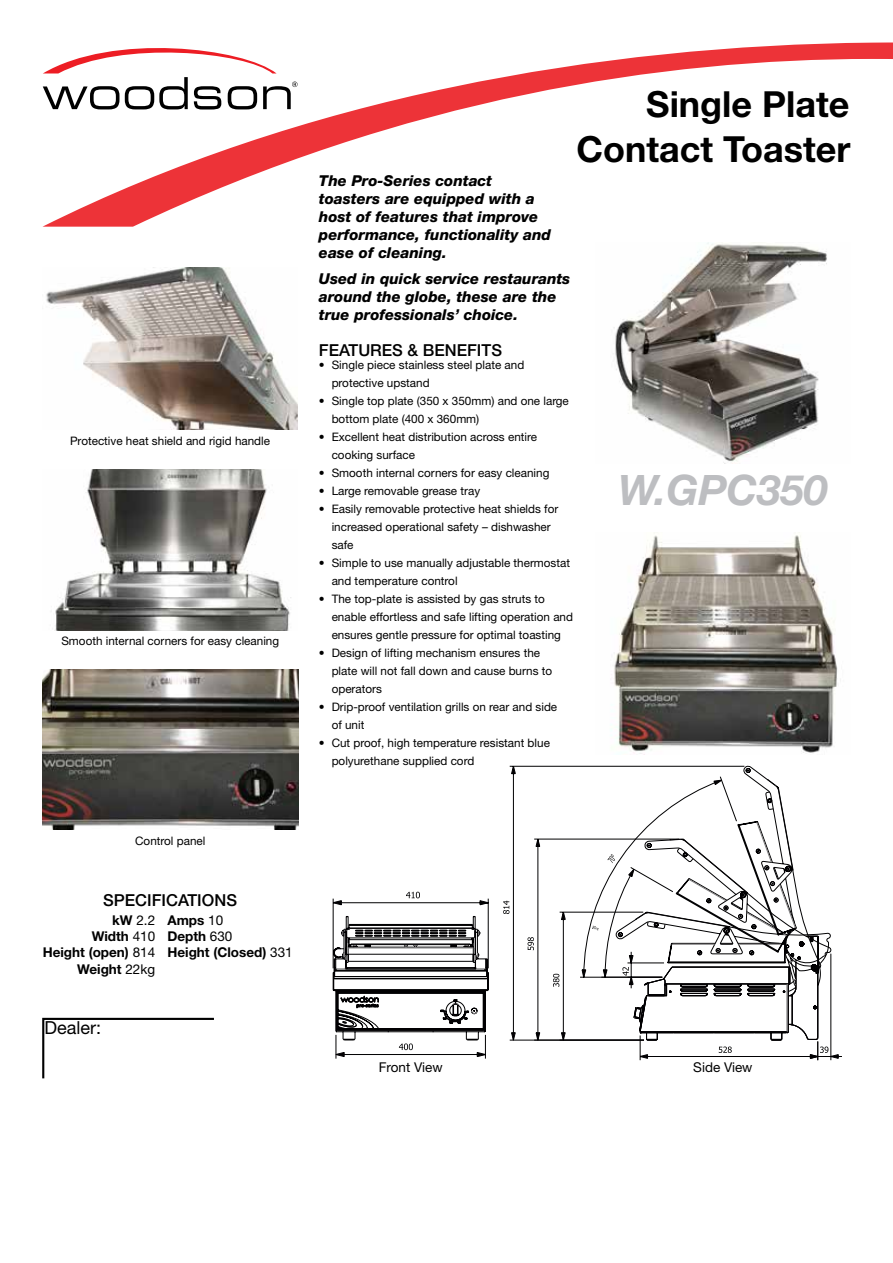
<style>
.page{position:relative;width:893px;height:1263px;background:#fff}
.page>*{position:absolute;margin:0;border:0;box-sizing:border-box;transform-origin:0 0}
.t1{font:italic 700 42px "Helvetica Neue";color:#bdbec1}
.t2{font:700 36px "Helvetica Neue";color:#000}
.t3{font:18px "Helvetica Neue";color:#000}
.t4{font:500 16.5px "Helvetica Neue";color:#000}
.t5{font:italic 800 15px/18px "Helvetica Neue";color:#000}
.t6{font:700 13.5px/16.2px "Helvetica Neue";color:#000;text-align:right}
.t7{font:13.5px "Helvetica Neue";color:#000}
.t8{font:11.7px/18px "Helvetica Neue";color:#000}
.s1{font-weight:400}
</style>
<div class="page">
<svg style="left:43px;top:42px;width:850px;height:185px"></svg>
<svg style="left:43px;top:48px;width:255px;height:61px"></svg>
<svg style="left:42px;top:1017px;width:172px;height:62px"></svg>
<img style="left:46px;top:268px;width:252px;height:161px">
<img style="left:55px;top:469px;width:236px;height:162px">
<img style="left:613px;top:242px;width:214px;height:222px">
<img style="left:614px;top:535px;width:224px;height:219px">
<svg style="left:333px;top:892px;width:155px;height:167px"></svg>
<svg style="left:509px;top:766px;width:236px;height:274px"></svg>
<svg style="left:503px;top:901px;width:6px;height:13px"></svg>
<svg style="left:527px;top:776px;width:315px;height:284px"></svg>
<img style="left:42px;top:669px;width:256px;height:160px">
<p class="t8" style="left:70px;top:431px;width:202px">Protective heat shield and rigid handle</p>
<p class="t8" style="left:61px;top:631px;width:219px">Smooth internal corners for easy cleaning</p>
<p class="t8" style="left:135px;top:831px;width:72px">Control panel</p>
<h3 class="t4" style="left:103px;top:890px;width:135px">SPECIFICATIONS</h3>
<p class="t6" style="left:167px;top:912px;width:127px;text-align:left">Amps <span class="s1">10<br></span>Depth <span class="s1">630<br></span>Height (Closed) <span class="s1">331</span></p>
<p class="t6" style="left:43px;top:912px;width:114px">kW <span class="s1">2.2<br></span>Width <span class="s1">410<br></span>Height (open) <span class="s1">814<br></span>Weight <span class="s1">22kg</span></p>
<h3 class="t3" style="left:44px;top:1017px;width:58px">Dealer:</h3>
<h2 class="t2" style="left:646px;top:82px;width:205px">Single Plate</h2>
<h2 class="t2" style="left:576px;top:127px;width:276px">Contact Toaster</h2>
<p class="t5" style="left:319px;top:171px;width:233px">The Pro-Series contact toasters are equipped with a host of features that improve performance, functionality and ease of cleaning.</p>
<p class="t5" style="left:319px;top:270px;width:253px">Used in quick service restaurants around the globe, these are the true professionals’ choice.</p>
<h3 class="t4" style="left:319px;top:340px;width:185px">FEATURES &amp; BENEFITS</h3>
<p class="t8" style="left:332px;top:355px;width:194px;text-indent:-13px">• Single piece stainless steel plate and protective upstand</p>
<p class="t8" style="left:332px;top:391px;width:239px;text-indent:-13px">• Single top plate (350 x 350mm) and one large bottom plate (400 x 360mm)</p>
<p class="t8" style="left:332px;top:427px;width:207px;text-indent:-13px">• Excellent heat distribution across entire cooking surface</p>
<p class="t8" style="left:319px;top:463px;width:232px">• Smooth internal corners for easy cleaning</p>
<p class="t8" style="left:319px;top:481px;width:163px">• Large removable grease tray</p>
<p class="t8" style="left:332px;top:499px;width:228px;text-indent:-13px">• Easily removable protective heat shields for increased operational safety – dishwasher safe</p>
<p class="t8" style="left:332px;top:553px;width:240px;text-indent:-13px">• Simple to use manually adjustable thermostat and temperature control</p>
<p class="t8" style="left:332px;top:589px;width:243px;text-indent:-13px">• The top-plate is assisted by gas struts to enable effortless and safe lifting operation and ensures gentle pressure for optimal toasting</p>
<p class="t8" style="left:332px;top:643px;width:222px;text-indent:-13px">• Design of lifting mechanism ensures the plate will not fall down and cause burns to operators</p>
<p class="t8" style="left:332px;top:697px;width:227px;text-indent:-13px">• Drip-proof ventilation grills on rear and side of unit</p>
<p class="t8" style="left:332px;top:733px;width:220px;text-indent:-13px">• Cut proof, high temperature resistant blue polyurethane supplied cord</p>
<h1 class="t1" style="left:618px;top:464px;width:211px">W.GPC350</h1>
<p class="t7" style="left:379px;top:1059px;width:65px">Front View</p>
<p class="t7" style="left:693px;top:1059px;width:61px">Side View</p>
</div>
